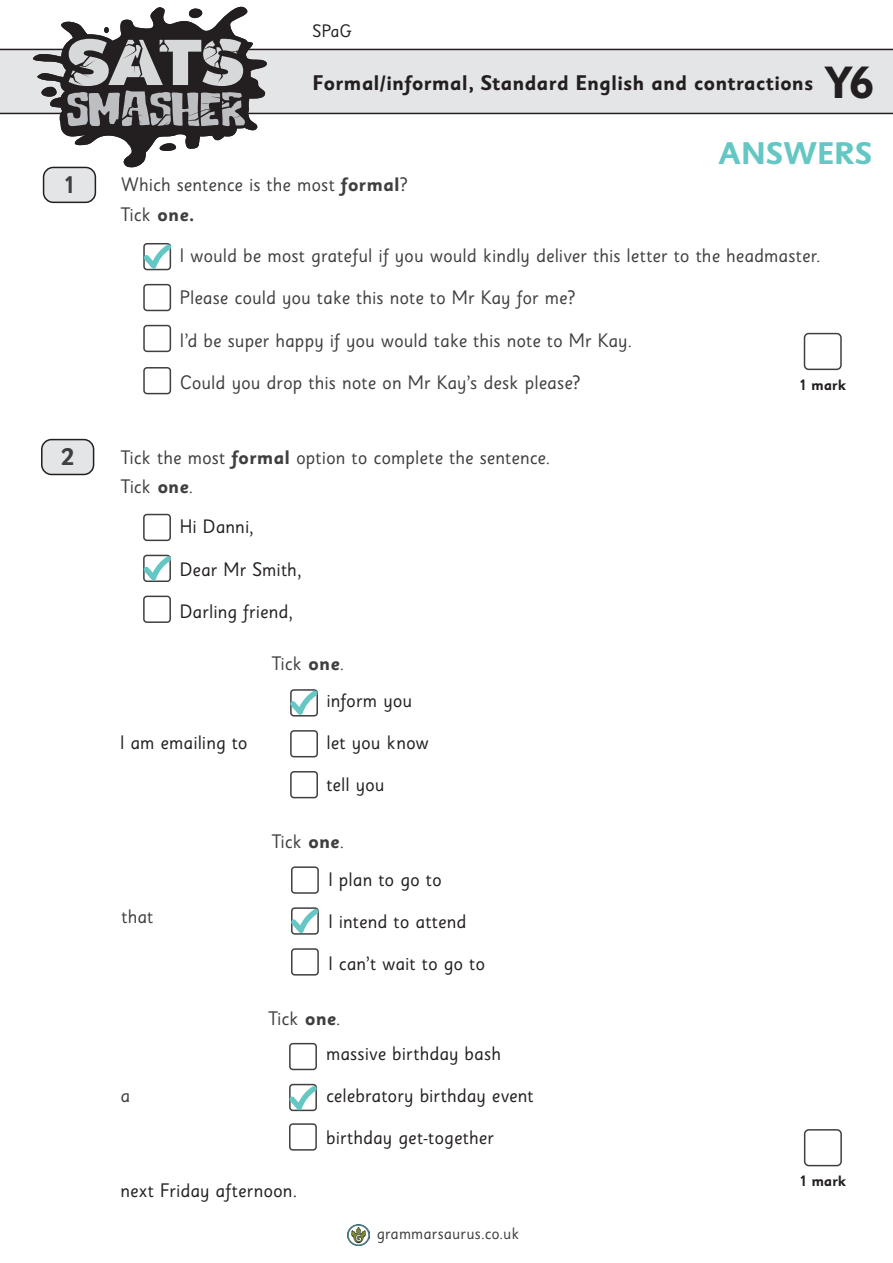
<style>
.page{position:relative;width:893px;height:1263px;background:#fff}
.page>*{position:absolute;margin:0;border:0;box-sizing:border-box;transform-origin:0 0}
.t1{font:700 45px "Sassoon Sans Rg";color:#231f20}
.t2{font:700 31.2px "Sassoon Sans Rg";color:#65c7c4}
.t3{font:700 24px "Sassoon Sans Rg";color:#3f3f40}
.t4{font:700 21.15px "Sassoon Sans Rg";letter-spacing:-.005em;color:#231f20}
.t5{font:19.5px/42.2px "Sassoon Sans Rg";color:#3f3f40}
.t6{font:19.5px/42px "Sassoon Sans Rg";color:#231f20}
.t7{font:18px "Sassoon Sans Rg";color:#231f20}
.t8{font:16.5px "Sassoon Sans Rg";letter-spacing:.005em;color:#3e3e3f}
.t9{font:700 15px "Sassoon Sans Rg";letter-spacing:-.02em;color:#231f20}
.s1{font-weight:700}
</style>
<div class="page">
<img style="left:347px;top:1224px;width:22px;height:22px">
<div style="left:0;top:49px;width:893px;height:65px;background:#e4e5e7"></div>
<svg style="left:31px;top:6px;width:237px;height:161px"></svg>
<div style="left:143px;top:243px;width:28px;height:27px;border:2px solid #3f3f40;border-radius:3px"></div>
<div style="left:143px;top:284px;width:28px;height:27px;border:2px solid #3f3f40;border-radius:3px"></div>
<div style="left:143px;top:325px;width:28px;height:27px;border:2px solid #3f3f40;border-radius:3px"></div>
<div style="left:290px;top:689px;width:28px;height:27px;border:2px solid #3f3f40;border-radius:3px"></div>
<div style="left:290px;top:730px;width:28px;height:27px;border:2px solid #3f3f40;border-radius:3px"></div>
<div style="left:290px;top:771px;width:28px;height:27px;border:2px solid #3f3f40;border-radius:3px"></div>
<div style="left:143px;top:514px;width:28px;height:27px;border:2px solid #3f3f40;border-radius:3px"></div>
<div style="left:143px;top:555px;width:28px;height:27px;border:2px solid #3f3f40;border-radius:3px"></div>
<div style="left:143px;top:596px;width:28px;height:27px;border:2px solid #3f3f40;border-radius:3px"></div>
<div style="left:143px;top:367px;width:28px;height:27px;border:2px solid #3f3f40;border-radius:3px"></div>
<div style="left:289px;top:1043px;width:28px;height:27px;border:2px solid #3f3f40;border-radius:3px"></div>
<div style="left:289px;top:1084px;width:28px;height:27px;border:2px solid #3f3f40;border-radius:3px"></div>
<div style="left:289px;top:1123px;width:28px;height:27px;border:2px solid #3f3f40;border-radius:3px"></div>
<div style="left:804px;top:333px;width:38px;height:37px;border:2px solid #3f3f40;border-radius:4px"></div>
<div style="left:44px;top:167px;width:51px;height:35px;background:#e4e5e7;border-radius:10px"></div>
<div style="left:43px;top:167px;width:53px;height:36px;border:2px solid #231f20;border-radius:10px"></div>
<div style="left:42px;top:440px;width:52px;height:34px;background:#e4e5e7;border-radius:10px"></div>
<div style="left:41px;top:439px;width:53px;height:36px;border:2px solid #231f20;border-radius:10px"></div>
<div style="left:804px;top:1129px;width:38px;height:37px;border:2px solid #3f3f40;border-radius:4px"></div>
<div style="left:291px;top:866px;width:28px;height:28px;border:2px solid #3f3f40;border-radius:3px"></div>
<div style="left:291px;top:907px;width:28px;height:28px;border:2px solid #3f3f40;border-radius:3px"></div>
<div style="left:291px;top:948px;width:28px;height:27px;border:2px solid #3f3f40;border-radius:3px"></div>
<svg style="left:143px;top:244px;width:28px;height:25px"></svg>
<svg style="left:143px;top:556px;width:28px;height:24px"></svg>
<svg style="left:290px;top:690px;width:28px;height:25px"></svg>
<svg style="left:291px;top:908px;width:28px;height:25px"></svg>
<svg style="left:289px;top:1086px;width:28px;height:24px"></svg>
<p class="t7" style="left:312px;top:21px;width:41px">SPaG</p>
<p class="t4" style="left:312px;top:71px;width:503px">Formal/informal, Standard English and contractions</p>
<h1 class="t1" style="left:824px;top:58px;width:51px">Y6</h1>
<p class="t3" style="left:63px;top:172px;width:15px">1</p>
<p class="t5" style="left:121px;top:163px;width:288px">Which sentence is the most <span class="s1">formal</span>?</p>
<p class="t5" style="left:121px;top:194px;width:76px">Tick <span class="s1">one.</span></p>
<h2 class="t2" style="left:719px;top:135px;width:155px">ANSWERS</h2>
<p class="t3" style="left:61px;top:444px;width:15px">2</p>
<p class="t5" style="left:180px;top:235px;width:642px">I would be most grateful if you would kindly deliver this letter to the headmaster.<br>Please could you take this note to Mr Kay for me?<br>I’d be super happy if you would take this note to Mr Kay.<br>Could you drop this note on Mr Kay’s desk please?</p>
<p class="t9" style="left:799px;top:377px;width:49px">1 mark</p>
<p class="t5" style="left:121px;top:437px;width:431px">Tick the most <span class="s1">formal</span> option to complete the sentence.</p>
<p class="t5" style="left:121px;top:465px;width:74px">Tick <span class="s1">one</span>.</p>
<p class="t6" style="left:180px;top:506px;width:123px">Hi Danni,<br>Dear Mr Smith,<br>Darling friend,</p>
<p class="t6" style="left:120px;top:721px;width:129px">I am emailing to</p>
<p class="t5" style="left:121px;top:896px;width:34px">that</p>
<p class="t5" style="left:120px;top:1075px;width:11px">a</p>
<p class="t5" style="left:272px;top:643px;width:74px">Tick <span class="s1">one</span>.</p>
<p class="t6" style="left:326px;top:680px;width:104px">inform you let you know tell you</p>
<p class="t5" style="left:271px;top:821px;width:74px">Tick <span class="s1">one</span>.</p>
<p class="t6" style="left:328px;top:859px;width:158px">I plan to go to<br>I intend to attend<br>I can’t wait to go to</p>
<p class="t5" style="left:268px;top:998px;width:74px">Tick <span class="s1">one</span>.</p>
<p class="t6" style="left:326px;top:1033px;width:209px">massive birthday bash celebratory birthday event birthday get-together</p>
<p class="t6" style="left:120px;top:1170px;width:178px">next Friday afternoon.</p>
<p class="t8" style="left:377px;top:1224px;width:144px">grammarsaurus.co.uk</p>
<p class="t9" style="left:799px;top:1173px;width:49px">1 mark</p>
</div>
